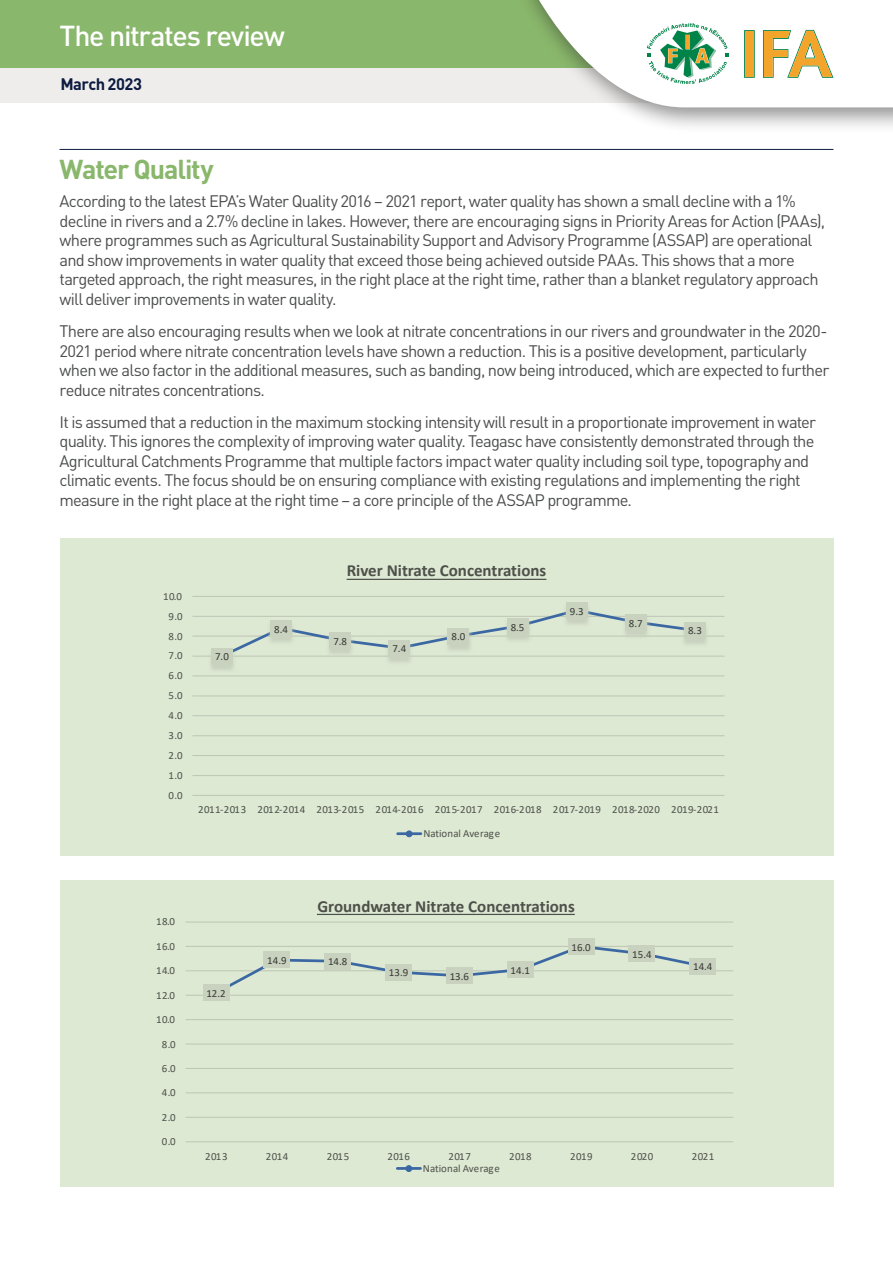
<style>
.page{position:relative;width:893px;height:1263px;background:#fff}
.page>*{position:absolute;margin:0;border:0;box-sizing:border-box;transform-origin:0 0}
.t1{font:500 28.5px "DINOT";letter-spacing:-.045em;color:#fff}
.t2{font:700 27px "DINOT";letter-spacing:-.045em;color:#89b76b}
.t3{font:700 16.95px "Calibri";color:#595959}
.t4{font:16.5px/19.5px "DINOT";letter-spacing:-.05em;color:#4b4c4d}
.t5{font:700 16.5px "DINOT";letter-spacing:-.035em;color:#0c1b40}
.t6{font:10.95px "Calibri";letter-spacing:.05em;color:#595959}
.t7{font:10.95px "Calibri";color:#404040}
.t8{font:10.95px "Calibri";letter-spacing:-.005em;color:#595959}
</style>
<div class="page">
<hr style="left:60px;top:149px;width:773px;height:1px;background:#0c1b40">
<div style="left:60px;top:538px;width:773px;height:318px;background:#dee9d4"></div>
<hr style="left:192px;top:775px;width:532px;height:1px;background:#d9d9d9">
<hr style="left:192px;top:755px;width:532px;height:1px;background:#d9d9d9">
<hr style="left:192px;top:735px;width:532px;height:1px;background:#d9d9d9">
<hr style="left:192px;top:715px;width:532px;height:1px;background:#d9d9d9">
<hr style="left:192px;top:695px;width:532px;height:1px;background:#d9d9d9">
<hr style="left:192px;top:675px;width:532px;height:1px;background:#d9d9d9">
<hr style="left:192px;top:656px;width:532px;height:1px;background:#d9d9d9">
<hr style="left:192px;top:636px;width:532px;height:1px;background:#d9d9d9">
<hr style="left:192px;top:616px;width:532px;height:1px;background:#d9d9d9">
<hr style="left:192px;top:596px;width:532px;height:1px;background:#d9d9d9">
<hr style="left:192px;top:795px;width:532px;height:1px;background:#d9d9d9">
<svg style="left:218px;top:612px;width:480px;height:45px"></svg>
<img style="left:206px;top:647px;width:32px;height:23px">
<div style="left:211px;top:648px;width:22px;height:16px;background:#c9d2bf"></div>
<img style="left:266px;top:619px;width:31px;height:27px">
<div style="left:271px;top:620px;width:21px;height:17px;background:#c9d2bf"></div>
<img style="left:325px;top:631px;width:31px;height:26px">
<div style="left:330px;top:632px;width:21px;height:17px;background:#c9d2bf"></div>
<img style="left:384px;top:639px;width:31px;height:24px">
<div style="left:389px;top:640px;width:21px;height:17px;background:#c9d2bf"></div>
<img style="left:443px;top:628px;width:31px;height:26px">
<div style="left:448px;top:628px;width:21px;height:17px;background:#c9d2bf"></div>
<img style="left:502px;top:618px;width:31px;height:26px">
<div style="left:507px;top:618px;width:21px;height:17px;background:#c9d2bf"></div>
<img style="left:561px;top:602px;width:31px;height:26px">
<div style="left:566px;top:602px;width:21px;height:17px;background:#c9d2bf"></div>
<img style="left:620px;top:614px;width:31px;height:26px">
<div style="left:625px;top:614px;width:21px;height:17px;background:#c9d2bf"></div>
<img style="left:680px;top:621px;width:30px;height:28px">
<div style="left:684px;top:622px;width:21px;height:17px;background:#c9d2bf"></div>
<svg style="left:347px;top:579px;width:199px;height:1px"></svg>
<hr style="left:398px;top:832px;width:23px;height:3px;background:#4472c4">
<svg style="left:406px;top:831px;width:6px;height:6px"></svg>
<div style="left:406px;top:830px;width:6px;height:7px;border:1px solid #4472c4;border-radius:50%"></div>
<div style="left:60px;top:880px;width:773px;height:306px;background:#dee9d4"></div>
<hr style="left:186px;top:1117px;width:547px;height:1px;background:#d9d9d9">
<hr style="left:186px;top:1092px;width:547px;height:1px;background:#d9d9d9">
<hr style="left:186px;top:1068px;width:547px;height:1px;background:#d9d9d9">
<hr style="left:186px;top:1043px;width:547px;height:1px;background:#d9d9d9">
<hr style="left:186px;top:1019px;width:547px;height:1px;background:#d9d9d9">
<hr style="left:186px;top:995px;width:547px;height:1px;background:#d9d9d9">
<hr style="left:186px;top:970px;width:547px;height:1px;background:#d9d9d9">
<hr style="left:186px;top:946px;width:547px;height:1px;background:#d9d9d9">
<hr style="left:186px;top:921px;width:547px;height:1px;background:#d9d9d9">
<hr style="left:186px;top:1141px;width:547px;height:1px;background:#d9d9d9">
<svg style="left:212px;top:944px;width:494px;height:52px"></svg>
<div style="left:203px;top:984px;width:26px;height:17px;background:#c9d2bf"></div>
<div style="left:264px;top:951px;width:26px;height:17px;background:#c9d2bf"></div>
<div style="left:324px;top:953px;width:27px;height:16px;background:#c9d2bf"></div>
<div style="left:385px;top:964px;width:27px;height:16px;background:#c9d2bf"></div>
<div style="left:446px;top:967px;width:27px;height:17px;background:#c9d2bf"></div>
<div style="left:507px;top:961px;width:27px;height:17px;background:#c9d2bf"></div>
<div style="left:568px;top:938px;width:26px;height:17px;background:#c9d2bf"></div>
<div style="left:629px;top:945px;width:26px;height:17px;background:#c9d2bf"></div>
<div style="left:689px;top:957px;width:27px;height:17px;background:#c9d2bf"></div>
<svg style="left:317px;top:914px;width:258px;height:1px"></svg>
<hr style="left:397px;top:1167px;width:23px;height:3px;background:#4472c4">
<div style="left:405px;top:1165px;width:7px;height:7px;border:1px solid #4472c4;border-radius:50%"></div>
<div style="left:0;top:0;width:738px;height:78px;background:#89b76b"></div>
<div style="left:0;top:69px;width:714px;height:34px;background:#efedec"></div>
<div style="left:515px;top:0;width:378px;height:134px;background:#231f20;opacity:.5"></div>
<svg style="left:527px;top:0;width:366px;height:107px"></svg>
<h1 class="t1" style="left:60px;top:17px;width:227px">The nitrates review</h1>
<p class="t5" style="left:61px;top:73px;width:83px">March 2023</p>
<h2 class="t2" style="left:60px;top:152px;width:156px">Water Quality</h2>
<p class="t4" style="left:60px;top:191px;width:767px">According to the latest EPA’s Water Quality 2016 – 2021 report, water quality has shown a small decline with a 1% decline in rivers and a 2.7% decline in lakes. However, there are encouraging signs in Priority Areas for Action (PAAs), where programmes such as Agricultural Sustainability Support and Advisory Programme (ASSAP) are operational and show improvements in water quality that exceed those being achieved outside PAAs. This shows that a more targeted approach, the right measures, in the right place at the right time, rather than a blanket regulatory approach will deliver improvements in water quality.</p>
<p class="t4" style="left:60px;top:321px;width:771px">There are also encouraging results when we look at nitrate concentrations in our rivers and groundwater in the 2020- 2021 period where nitrate concentration levels have shown a reduction. This is a positive development, particularly when we also factor in the additional measures, such as banding, now being introduced, which are expected to further reduce nitrates concentrations.</p>
<p class="t4" style="left:60px;top:412px;width:758px">It is assumed that a reduction in the maximum stocking intensity will result in a proportionate improvement in water quality. This ignores the complexity of improving water quality. Teagasc have consistently demonstrated through the Agricultural Catchments Programme that multiple factors impact water quality including soil type, topography and climatic events. The focus should be on ensuring compliance with existing regulations and implementing the right measure in the right place at the right time – a core principle of the ASSAP programme.</p>
<p class="t6" style="left:163px;top:588px;width:20px">10.0</p>
<p class="t6" style="left:169px;top:608px;width:16px">9.0</p>
<p class="t6" style="left:163px;top:624px;width:20px">10.0</p>
<p class="t6" style="left:169px;top:628px;width:16px">8.0</p>
<p class="t6" style="left:169px;top:644px;width:16px">9.0</p>
<p class="t6" style="left:169px;top:648px;width:16px">7.0</p>
<p class="t6" style="left:169px;top:664px;width:16px">8.0</p>
<p class="t6" style="left:169px;top:668px;width:16px">6.0</p>
<p class="t6" style="left:169px;top:683px;width:16px">7.0</p>
<p class="t6" style="left:169px;top:688px;width:16px">5.0</p>
<p class="t6" style="left:169px;top:703px;width:16px">6.0</p>
<p class="t6" style="left:169px;top:708px;width:16px">4.0</p>
<p class="t6" style="left:169px;top:723px;width:16px">5.0</p>
<p class="t6" style="left:169px;top:728px;width:16px">3.0</p>
<p class="t6" style="left:169px;top:743px;width:16px">4.0</p>
<p class="t6" style="left:169px;top:747px;width:16px">2.0</p>
<p class="t6" style="left:169px;top:763px;width:16px">3.0</p>
<p class="t6" style="left:169px;top:767px;width:16px">1.0</p>
<p class="t6" style="left:169px;top:783px;width:16px">2.0</p>
<p class="t6" style="left:169px;top:787px;width:16px">0.0</p>
<p class="t7" style="left:215px;top:649px;width:15px">7.0</p>
<p class="t7" style="left:274px;top:621px;width:15px">8.4</p>
<p class="t3" style="left:347px;top:559px;width:201px">River Nitrate Concentrations</p>
<p class="t7" style="left:333px;top:633px;width:15px">7.8</p>
<p class="t7" style="left:392px;top:641px;width:15px">7.4</p>
<p class="t7" style="left:452px;top:629px;width:15px">8.0</p>
<p class="t7" style="left:511px;top:619px;width:15px">8.5</p>
<p class="t7" style="left:570px;top:603px;width:15px">9.3</p>
<p class="t7" style="left:629px;top:615px;width:15px">8.7</p>
<p class="t7" style="left:688px;top:623px;width:15px">8.3</p>
<p class="t6" style="left:198px;top:802px;width:522px">2011-2013 2012-2014 2013-2015 2014-2016 2015-2017 2016-2018 2017-2019 2018-2020 2019-2021</p>
<p class="t8" style="left:423px;top:826px;width:78px">National Average</p>
<p class="t6" style="left:156px;top:914px;width:20px">18.0</p>
<p class="t6" style="left:156px;top:938px;width:20px">16.0</p>
<p class="t6" style="left:156px;top:963px;width:20px">14.0</p>
<p class="t6" style="left:156px;top:987px;width:20px">12.0</p>
<p class="t6" style="left:156px;top:1012px;width:20px">10.0</p>
<p class="t6" style="left:162px;top:1036px;width:16px">8.0</p>
<p class="t6" style="left:162px;top:1061px;width:16px">6.0</p>
<p class="t6" style="left:162px;top:1085px;width:16px">4.0</p>
<p class="t6" style="left:162px;top:1109px;width:16px">2.0</p>
<p class="t6" style="left:162px;top:1134px;width:16px">0.0</p>
<p class="t7" style="left:206px;top:986px;width:21px">12.2</p>
<p class="t3" style="left:317px;top:894px;width:259px">Groundwater Nitrate Concentrations</p>
<p class="t7" style="left:267px;top:953px;width:21px">14.9</p>
<p class="t7" style="left:328px;top:954px;width:21px">14.8</p>
<p class="t7" style="left:389px;top:965px;width:21px">13.9</p>
<p class="t7" style="left:450px;top:969px;width:21px">13.6</p>
<p class="t7" style="left:511px;top:963px;width:21px">14.1</p>
<p class="t7" style="left:571px;top:939px;width:21px">16.0</p>
<p class="t7" style="left:632px;top:947px;width:21px">15.4</p>
<p class="t7" style="left:693px;top:959px;width:21px">14.4</p>
<p class="t6" style="left:205px;top:1148px;width:24px">2013</p>
<p class="t6" style="left:266px;top:1148px;width:24px">2014</p>
<p class="t6" style="left:327px;top:1148px;width:24px">2015</p>
<p class="t6" style="left:388px;top:1148px;width:24px">2016</p>
<p class="t6" style="left:448px;top:1148px;width:24px">2017</p>
<p class="t6" style="left:509px;top:1148px;width:24px">2018</p>
<p class="t6" style="left:570px;top:1148px;width:24px">2019</p>
<p class="t6" style="left:631px;top:1148px;width:24px">2020</p>
<p class="t6" style="left:692px;top:1148px;width:24px">2021</p>
<p class="t8" style="left:423px;top:1160px;width:78px">National Average</p>
</div>
